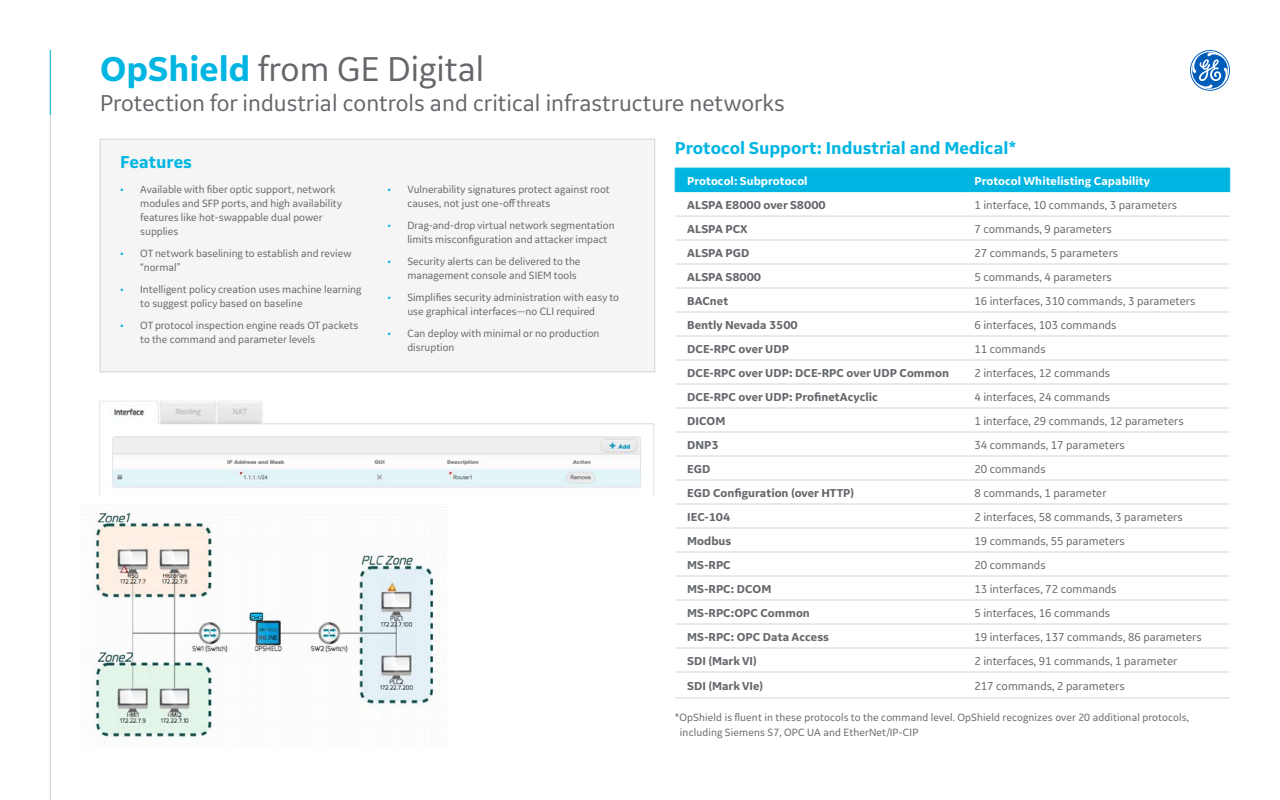
<style>
.page{position:relative;width:1280px;height:800px;background:#fff}
.page>*{position:absolute;margin:0;border:0;box-sizing:border-box;transform-origin:0 0}
.t1{font:36px "GE Inspira Sans";color:#63666a}
.t2{font:24px "GE Inspira Sans";color:#63666a}
.t3{font:700 18px "GE Inspira Sans";color:#00b5e2}
.t4{font:12px "GE Inspira Sans";color:#63666a}
.t5{font:700 12px "GE Inspira Sans";color:#63666a}
.t6{font:700 12px "GE Inspira Sans";color:#fff}
.t7{font:11px/14px "GE Inspira Sans";color:#63666a}
.s1{font-weight:700;color:#00b5e2}
.s2{color:#00b5e2}
</style>
<div class="page">
<hr style="left:50px;top:50px;width:1px;height:750px;background:#cdcdcd">
<hr style="left:50px;top:50px;width:1px;height:65px;background:#00b5e2">
<svg style="left:1190px;top:50px;width:40px;height:41px"></svg>
<div style="left:100px;top:139px;width:555px;height:233px;background:#f5f5f5"></div>
<div style="left:100px;top:139px;width:555px;height:233px;border:1px solid #d4d4d4"></div>
<hr style="left:675px;top:216px;width:287px;height:1px;background:#d3d4d4">
<hr style="left:675px;top:240px;width:287px;height:1px;background:#d3d4d4">
<hr style="left:675px;top:264px;width:287px;height:1px;background:#d3d4d4">
<hr style="left:675px;top:288px;width:287px;height:1px;background:#d3d4d4">
<hr style="left:675px;top:312px;width:287px;height:1px;background:#d3d4d4">
<hr style="left:675px;top:336px;width:287px;height:1px;background:#d3d4d4">
<hr style="left:675px;top:360px;width:287px;height:1px;background:#d3d4d4">
<hr style="left:675px;top:384px;width:287px;height:1px;background:#d3d4d4">
<hr style="left:675px;top:408px;width:287px;height:1px;background:#d3d4d4">
<hr style="left:675px;top:432px;width:287px;height:1px;background:#d3d4d4">
<hr style="left:675px;top:456px;width:287px;height:1px;background:#d3d4d4">
<hr style="left:675px;top:480px;width:287px;height:1px;background:#d3d4d4">
<hr style="left:675px;top:504px;width:287px;height:1px;background:#d3d4d4">
<hr style="left:675px;top:528px;width:287px;height:1px;background:#d3d4d4">
<hr style="left:675px;top:552px;width:287px;height:1px;background:#d3d4d4">
<hr style="left:675px;top:576px;width:287px;height:1px;background:#d3d4d4">
<hr style="left:675px;top:600px;width:287px;height:1px;background:#d3d4d4">
<hr style="left:675px;top:624px;width:287px;height:1px;background:#d3d4d4">
<hr style="left:675px;top:648px;width:287px;height:1px;background:#d3d4d4">
<hr style="left:675px;top:672px;width:287px;height:1px;background:#d3d4d4">
<hr style="left:675px;top:698px;width:287px;height:1px;background:#d3d4d4">
<hr style="left:962px;top:216px;width:268px;height:1px;background:#d3d4d4">
<hr style="left:962px;top:264px;width:268px;height:1px;background:#d3d4d4">
<hr style="left:962px;top:288px;width:268px;height:1px;background:#d3d4d4">
<hr style="left:962px;top:312px;width:268px;height:1px;background:#d3d4d4">
<hr style="left:962px;top:336px;width:268px;height:1px;background:#d3d4d4">
<hr style="left:962px;top:360px;width:268px;height:1px;background:#d3d4d4">
<hr style="left:962px;top:408px;width:268px;height:1px;background:#d3d4d4">
<hr style="left:962px;top:432px;width:268px;height:1px;background:#d3d4d4">
<hr style="left:962px;top:456px;width:268px;height:1px;background:#d3d4d4">
<hr style="left:962px;top:480px;width:268px;height:1px;background:#d3d4d4">
<hr style="left:962px;top:504px;width:268px;height:1px;background:#d3d4d4">
<hr style="left:962px;top:528px;width:268px;height:1px;background:#d3d4d4">
<hr style="left:962px;top:552px;width:268px;height:1px;background:#d3d4d4">
<hr style="left:962px;top:576px;width:268px;height:1px;background:#d3d4d4">
<hr style="left:962px;top:600px;width:268px;height:1px;background:#d3d4d4">
<hr style="left:962px;top:624px;width:268px;height:1px;background:#d3d4d4">
<hr style="left:962px;top:648px;width:268px;height:1px;background:#d3d4d4">
<hr style="left:962px;top:672px;width:268px;height:1px;background:#d3d4d4">
<hr style="left:962px;top:698px;width:268px;height:1px;background:#d3d4d4">
<div style="left:675px;top:168px;width:556px;height:24px;background:#00b5e2"></div>
<hr style="left:962px;top:240px;width:268px;height:1px;background:#d3d4d4">
<hr style="left:962px;top:384px;width:268px;height:1px;background:#d3d4d4">
<img style="left:99px;top:401px;width:555px;height:95px">
<img style="left:92px;top:507px;width:348px;height:238px">
<h1 class="t1" style="left:100px;top:46px;width:386px"><span class="s1">OpShield</span> from GE Digital</h1>
<h2 class="t2" style="left:100px;top:88px;width:686px">Protection for industrial controls and critical infrastructure networks</h2>
<h3 class="t3" style="left:120px;top:151px;width:73px">Features</h3>
<p class="t7" style="left:140px;top:182px;width:203px;text-indent:-20px"><span class="s2">•</span> Available with fiber optic support, network modules and SFP ports, and high availability features like hot-swappable dual power supplies</p>
<p class="t7" style="left:140px;top:246px;width:213px;text-indent:-20px"><span class="s2">•</span> OT network baselining to establish and review “normal”</p>
<p class="t7" style="left:140px;top:282px;width:223px;text-indent:-20px"><span class="s2">•</span> Intelligent policy creation uses machine learning to suggest policy based on baseline</p>
<p class="t7" style="left:140px;top:318px;width:220px;text-indent:-20px"><span class="s2">•</span> OT protocol inspection engine reads OT packets to the command and parameter levels</p>
<p class="t7" style="left:407px;top:182px;width:204px;text-indent:-20px"><span class="s2">•</span> Vulnerability signatures protect against root causes, not just one-off threats</p>
<p class="t7" style="left:407px;top:218px;width:209px;text-indent:-20px"><span class="s2">•</span> Drag-and-drop virtual network segmentation limits misconfiguration and attacker impact</p>
<p class="t7" style="left:407px;top:254px;width:175px;text-indent:-20px"><span class="s2">•</span> Security alerts can be delivered to the management console and SIEM tools</p>
<p class="t7" style="left:387px;top:290px;width:233px;text-align:center"><span class="s2">•</span> Simplifies security administration with easy to use graphical interfaces—no CLI required</p>
<p class="t7" style="left:407px;top:326px;width:194px;text-indent:-20px"><span class="s2">•</span> Can deploy with minimal or no production disruption</p>
<h3 class="t3" style="left:675px;top:137px;width:343px">Protocol Support: Industrial and Medical*</h3>
<p class="t6" style="left:687px;top:173px;width:122px">Protocol: Subprotocol</p>
<p class="t6" style="left:974px;top:173px;width:177px">Protocol Whitelisting Capability</p>
<p class="t5" style="left:687px;top:197px;width:140px">ALSPA E8000 over S8000</p>
<p class="t4" style="left:974px;top:197px;width:204px">1 interface, 10 commands, 3 parameters</p>
<p class="t5" style="left:687px;top:221px;width:62px">ALSPA PCX</p>
<p class="t4" style="left:974px;top:221px;width:139px">7 commands, 9 parameters</p>
<p class="t5" style="left:687px;top:245px;width:64px">ALSPA PGD</p>
<p class="t4" style="left:974px;top:245px;width:145px">27 commands, 5 parameters</p>
<p class="t5" style="left:687px;top:269px;width:75px">ALSPA S8000</p>
<p class="t4" style="left:974px;top:269px;width:139px">5 commands, 4 parameters</p>
<p class="t5" style="left:687px;top:293px;width:43px">BACnet</p>
<p class="t4" style="left:974px;top:293px;width:223px">16 interfaces, 310 commands, 3 parameters</p>
<p class="t5" style="left:687px;top:317px;width:112px">Bently Nevada 3500</p>
<p class="t4" style="left:974px;top:317px;width:144px">6 interfaces, 103 commands</p>
<p class="t5" style="left:687px;top:341px;width:103px">DCE-RPC over UDP</p>
<p class="t4" style="left:974px;top:341px;width:73px">11 commands</p>
<p class="t5" style="left:687px;top:365px;width:263px">DCE-RPC over UDP: DCE-RPC over UDP Common</p>
<p class="t4" style="left:974px;top:365px;width:137px">2 interfaces, 12 commands</p>
<p class="t5" style="left:687px;top:389px;width:192px">DCE-RPC over UDP: ProfinetAcyclic</p>
<p class="t4" style="left:974px;top:389px;width:137px">4 interfaces, 24 commands</p>
<p class="t5" style="left:687px;top:413px;width:40px">DICOM</p>
<p class="t4" style="left:974px;top:413px;width:211px">1 interface, 29 commands, 12 parameters</p>
<p class="t5" style="left:687px;top:437px;width:33px">DNP3</p>
<p class="t4" style="left:974px;top:437px;width:152px">34 commands, 17 parameters</p>
<p class="t5" style="left:687px;top:461px;width:25px">EGD</p>
<p class="t4" style="left:974px;top:461px;width:73px">20 commands</p>
<p class="t5" style="left:687px;top:485px;width:169px">EGD Configuration (over HTTP)</p>
<p class="t4" style="left:974px;top:485px;width:134px">8 commands, 1 parameter</p>
<p class="t5" style="left:687px;top:509px;width:45px">IEC-104</p>
<p class="t4" style="left:974px;top:509px;width:210px">2 interfaces, 58 commands, 3 parameters</p>
<p class="t5" style="left:687px;top:533px;width:46px">Modbus</p>
<p class="t4" style="left:974px;top:533px;width:152px">19 commands, 55 parameters</p>
<p class="t5" style="left:687px;top:557px;width:45px">MS-RPC</p>
<p class="t4" style="left:974px;top:557px;width:73px">20 commands</p>
<p class="t5" style="left:687px;top:581px;width:86px">MS-RPC: DCOM</p>
<p class="t4" style="left:974px;top:581px;width:144px">13 interfaces, 72 commands</p>
<p class="t5" style="left:687px;top:605px;width:124px">MS-RPC:OPC Common</p>
<p class="t4" style="left:974px;top:605px;width:137px">5 interfaces, 16 commands</p>
<p class="t5" style="left:687px;top:629px;width:143px">MS-RPC: OPC Data Access</p>
<p class="t4" style="left:974px;top:629px;width:229px">19 interfaces, 137 commands, 86 parameters</p>
<p class="t5" style="left:687px;top:653px;width:71px">SDI (Mark VI)</p>
<p class="t4" style="left:974px;top:653px;width:204px">2 interfaces, 91 commands, 1 parameter</p>
<p class="t5" style="left:687px;top:678px;width:77px">SDI (Mark VIe)</p>
<p class="t4" style="left:974px;top:678px;width:152px">217 commands, 2 parameters</p>
<p class="t7" style="left:680px;top:710px;width:511px;line-height:15px;text-indent:-5px">*OpShield is fluent in these protocols to the command level. OpShield recognizes over 20 additional protocols, including Siemens S7, OPC UA and EtherNet/IP-CIP</p>
</div>
